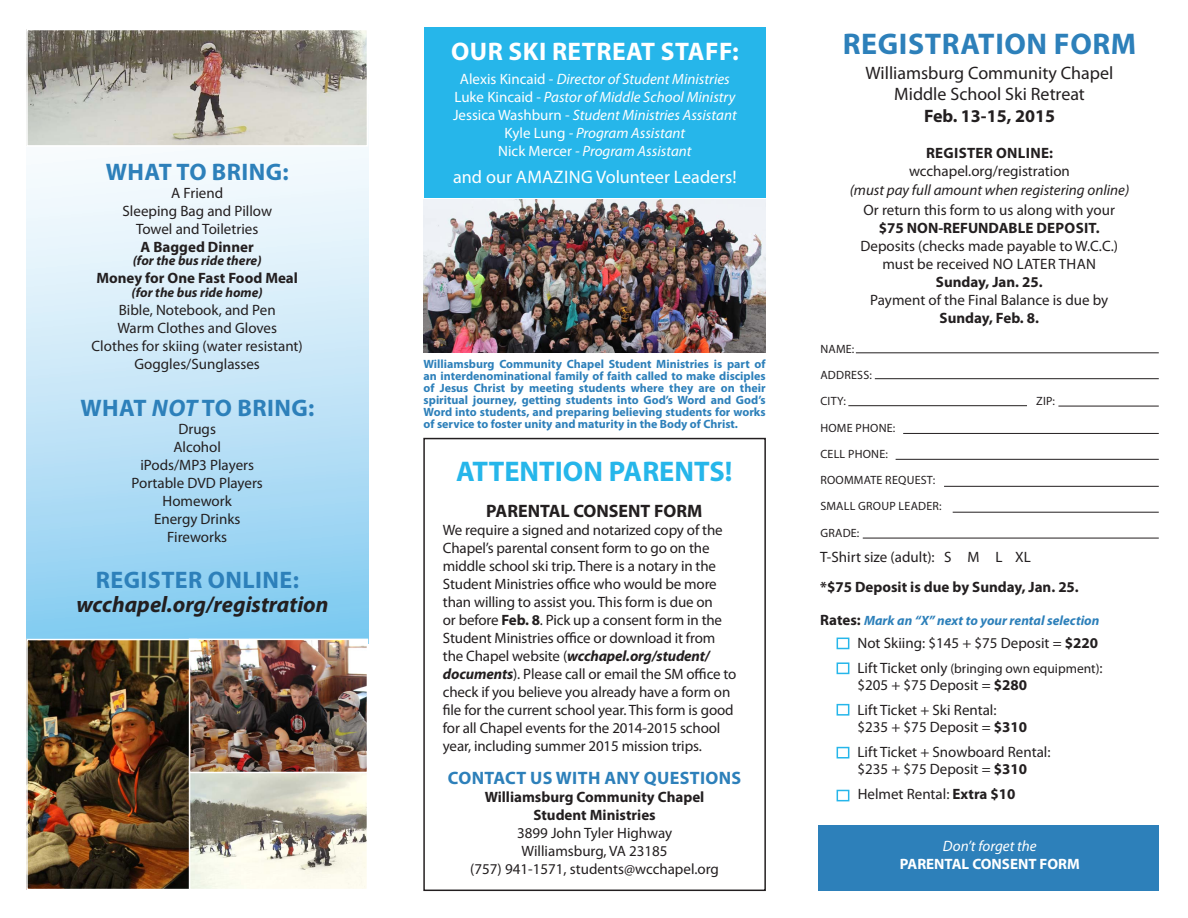
<style>
.page{position:relative;width:1188px;height:918px;background:#fff}
.page>*{position:absolute;margin:0;border:0;box-sizing:border-box;transform-origin:0 0}
.t1{font:700 30px "Myriad Pro";letter-spacing:.02em;color:#2d80ba}
.t2{font:700 28.5px "Myriad Pro";color:#26b6ea}
.t3{font:700 25.5px "Myriad Pro";letter-spacing:.02em;color:#fff}
.t4{font:700 24px "Myriad Pro";letter-spacing:.02em;color:#2d80ba}
.t5{font:italic 700 22.5px "Myriad Pro";color:#231f20}
.t6{font:18.15px "Myriad Pro";color:#fff}
.t7{font:18px "Myriad Pro";color:#231f20}
.t8{font:700 18px "Myriad Pro";color:#231f20}
.t9{font:700 18px "Myriad Pro";letter-spacing:.02em;color:#2d80ba}
.t10{font:15px/18px "Myriad Pro";letter-spacing:-.005em;color:#231f20;text-align:center}
.t11{font:italic 15px/18px "Myriad Pro";color:#fff;text-align:center}
.t12{font:700 15px/30px "Myriad Pro";color:#231f20}
.t13{font:italic 15px "Myriad Pro";color:#231f20}
.t14{font:700 15px "Myriad Pro";color:#fff}
.t15{font:700 15px "Myriad Pro";letter-spacing:.02em;color:#231f20}
.t16{font:italic 700 13.5px "Myriad Pro";color:#2d80ba}
.t17{font:italic 700 13.5px "Myriad Pro";color:#231f20}
.t18{font:13.5px "Myriad Pro";color:#231f20}
.t19{font:700 12px/12px "Myriad Pro";color:#2d80ba;text-align:justify}
.t20{font:12px "Myriad Pro";letter-spacing:.02em;color:#231f20}
.s1{font-style:italic}
.s2{font-style:normal}
.s3{font-weight:700}
.s4{font-weight:700;font-style:italic}
.s5{font-weight:400}
.s6{font-style:normal;font-size:15px;color:#231f20}
.s7{font-size:15px}
</style>
<div class="page">
<img style="left:424px;top:200px;width:342px;height:153px">
<div style="left:423px;top:438px;width:343px;height:453px;border:2px solid #231f20"></div>
<div style="left:818px;top:825px;width:341px;height:66px;background:#2d80ba"></div>
<hr style="left:856px;top:353px;width:303px;height:1px;background:#231f20">
<hr style="left:875px;top:378px;width:284px;height:1px;background:#231f20">
<hr style="left:848px;top:405px;width:179px;height:1px;background:#231f20">
<hr style="left:903px;top:433px;width:256px;height:1px;background:#231f20">
<hr style="left:1058px;top:406px;width:101px;height:1px;background:#231f20">
<hr style="left:944px;top:486px;width:215px;height:1px;background:#231f20">
<hr style="left:953px;top:512px;width:206px;height:1px;background:#231f20">
<svg style="left:26px;top:147px;width:342px;height:492px;background:#c1e4f7"></svg>
<div style="left:424px;top:27px;width:342px;height:171px;background:#26b6ea"></div>
<div style="left:837px;top:638px;width:12px;height:11px;border:2px solid #26b6ea"></div>
<div style="left:837px;top:662px;width:12px;height:12px;border:2px solid #26b6ea"></div>
<div style="left:837px;top:704px;width:12px;height:12px;border:2px solid #26b6ea"></div>
<div style="left:837px;top:747px;width:12px;height:12px;border:2px solid #26b6ea"></div>
<hr style="left:863px;top:538px;width:296px;height:1px;background:#231f20">
<hr style="left:896px;top:459px;width:263px;height:1px;background:#231f20">
<img style="left:29px;top:642px;width:160px;height:245px">
<div style="left:26px;top:639px;width:171px;height:251px;border:2px solid #fff"></div>
<img style="left:192px;top:773px;width:173px;height:114px">
<div style="left:189px;top:766px;width:179px;height:124px;border:2px solid #fff"></div>
<img style="left:192px;top:642px;width:173px;height:128px">
<div style="left:189px;top:639px;width:179px;height:134px;border:2px solid #fff"></div>
<img style="left:29px;top:32px;width:336px;height:112px">
<div style="left:26px;top:29px;width:342px;height:118px;border:2px solid #fff"></div>
<div style="left:837px;top:790px;width:12px;height:11px;border:2px solid #26b6ea"></div>
<p class="t4" style="left:106px;top:156px;width:184px">WHAT TO BRING:</p>
<p class="t10" style="left:122px;top:184px;width:151px">A Friend<br>Sleeping Bag and Pillow<br>Towel and Toiletries</p>
<p class="t12" style="left:141px;top:231px;width:115px">A Bagged Dinner</p>
<p class="t17" style="left:133px;top:252px;width:130px">(for the bus ride there)</p>
<p class="t12" style="left:96px;top:263px;width:203px">Money for One Fast Food Meal</p>
<p class="t17" style="left:132px;top:283px;width:133px">(for the bus ride home)</p>
<p class="t10" style="left:92px;top:301px;width:213px">Bible, Notebook, and Pen<br>Warm Clothes and Gloves<br>Clothes for skiing (water resistant)<br>Goggles/Sunglasses</p>
<p class="t4" style="left:80px;top:392px;width:235px">WHAT <span class="s1">NOT</span> TO BRING:</p>
<p class="t10" style="left:173px;top:419px;width:49px">Drugs<br>Alcohol</p>
<p class="t10" style="left:131px;top:455px;width:133px">iPods/MP3 Players<br>Portable DVD Players<br>Homework<br>Energy Drinks</p>
<p class="t10" style="left:167px;top:527px;width:61px">Fireworks</p>
<p class="t4" style="left:96px;top:565px;width:205px">REGISTER ONLINE:</p>
<p class="t5" style="left:76px;top:590px;width:254px">wcchapel.org/registration</p>
<p class="t3" style="left:451px;top:34px;width:289px">OUR SKI RETREAT STAFF:</p>
<p class="t11" style="left:454px;top:69px;width:282px"><span class="s2">Alexis Kincaid -</span> Director of Student Ministries<br><span class="s2">Luke Kincaid -</span> Pastor of Middle School Ministry</p>
<p class="t11" style="left:453px;top:105px;width:285px"><span class="s2">Jessica Washburn -</span> Student Ministries Assistant</p>
<p class="t11" style="left:505px;top:123px;width:182px"><span class="s2">Kyle Lung</span> - Program Assistant</p>
<p class="t11" style="left:498px;top:141px;width:195px"><span class="s2">Nick Mercer</span> - Program Assistant</p>
<p class="t6" style="left:453px;top:165px;width:285px">and our AMAZING Volunteer Leaders!</p>
<p class="t19" style="left:424px;top:358px;width:343px">Williamsburg Community Chapel Student Ministries is part of an interdenominational family of faith called to make disciples of Jesus Christ by meeting students where they are on their spiritual journey, getting students into God’s Word and God’s Word into students, and preparing believing students for works of service to foster unity and maturity in the Body of Christ.</p>
<p class="t2" style="left:456px;top:452px;width:278px">ATTENTION PARENTS!</p>
<p class="t8" style="left:486px;top:499px;width:218px">PARENTAL CONSENT FORM</p>
<p class="t10" style="left:443px;top:520px;width:295px;text-align:left">We require a signed and notarized copy of the Chapel’s parental consent form to go on the middle school ski trip. There is a notary in the Student Ministries office who would be more than willing to assist you. This form is due on<br>or before <span class="s3">Feb. 8</span>. Pick up a consent form in the Student Ministries office or download it from the Chapel website (<span class="s4">wcchapel.org/student/ documents</span>). Please call or email the SM office to check if you believe you already have a form on file for the current school year. This form is good for all Chapel events for the 2014-2015 school year, including summer 2015 mission trips.</p>
<p class="t9" style="left:448px;top:766px;width:295px">CONTACT US WITH ANY QUESTIONS</p>
<p class="t12" style="left:485px;top:788px;width:221px;line-height:18px;text-align:center">Williamsburg Community Chapel<br>Student Ministries</p>
<p class="t10" style="left:517px;top:824px;width:157px">3899 John Tyler Highway</p>
<p class="t10" style="left:470px;top:842px;width:250px">Williamsburg, VA 23185<br>(757) 941-1571, students@wcchapel.org</p>
<p class="t1" style="left:843px;top:24px;width:295px">REGISTRATION FORM</p>
<p class="t7" style="left:866px;top:61px;width:249px">Williamsburg Community Chapel</p>
<p class="t7" style="left:894px;top:83px;width:192px">Middle School Ski Retreat</p>
<p class="t8" style="left:924px;top:104px;width:133px">Feb. 13-15, 2015</p>
<p class="t15" style="left:926px;top:143px;width:129px">REGISTER ONLINE:</p>
<p class="t10" style="left:909px;top:161px;width:162px">wcchapel.org/registration</p>
<p class="t13" style="left:850px;top:181px;width:281px">(must pay full amount when registering online)</p>
<p class="t10" style="left:864px;top:201px;width:253px">Or return this form to us along with your</p>
<p class="t12" style="left:879px;top:212px;width:222px">$75 NON-REFUNDABLE DEPOSIT.</p>
<p class="t10" style="left:860px;top:237px;width:259px">Deposits (checks made payable to W.C.C.)</p>
<p class="t10" style="left:882px;top:255px;width:215px">must be received NO LATER THAN</p>
<p class="t12" style="left:936px;top:266px;width:108px">Sunday, Jan. 25.</p>
<p class="t10" style="left:870px;top:291px;width:240px">Payment of the Final Balance is due by</p>
<p class="t12" style="left:940px;top:302px;width:101px">Sunday, Feb. 8.</p>
<p class="t20" style="left:820px;top:342px;width:36px">NAME:</p>
<p class="t20" style="left:820px;top:368px;width:53px">ADDRESS:</p>
<p class="t20" style="left:820px;top:394px;width:27px">CITY:</p>
<p class="t20" style="left:1036px;top:394px;width:20px">ZIP:</p>
<p class="t20" style="left:820px;top:420px;width:76px">HOME PHONE:</p>
<p class="t20" style="left:820px;top:447px;width:69px">CELL PHONE:</p>
<p class="t20" style="left:820px;top:473px;width:116px">ROOMMATE REQUEST:</p>
<p class="t20" style="left:820px;top:499px;width:123px">SMALL GROUP LEADER:</p>
<p class="t20" style="left:820px;top:525px;width:41px">GRADE:</p>
<p class="t12" style="left:820px;top:542px;width:260px"><span class="s5">T-Shirt size (adult): S M L XL<br></span>*$75 Deposit is due by Sunday, Jan. 25.</p>
<p class="t16" style="left:820px;top:612px;width:281px"><span class="s6">Rates:</span> Mark an “X” next to your rental selection</p>
<p class="t10" style="left:858px;top:633px;width:242px">Not Skiing: $145 + $75 Deposit = <span class="s3">$220</span></p>
<p class="t18" style="left:858px;top:660px;width:247px"><span class="s7">Lift Ticket only</span> (bringing own equipment)<span class="s7">:</span></p>
<p class="t10" style="left:858px;top:675px;width:171px">$205 + $75 Deposit = <span class="s3">$280</span></p>
<p class="t10" style="left:858px;top:701px;width:141px">Lift Ticket + Ski Rental:</p>
<p class="t10" style="left:858px;top:717px;width:171px">$235 + $75 Deposit = <span class="s3">$310</span></p>
<p class="t10" style="left:858px;top:743px;width:195px">Lift Ticket + Snowboard Rental:</p>
<p class="t10" style="left:858px;top:759px;width:171px">$235 + $75 Deposit = <span class="s3">$310</span></p>
<p class="t10" style="left:858px;top:785px;width:159px">Helmet Rental: <span class="s3">Extra $10</span></p>
<p class="t11" style="left:943px;top:837px;width:95px">Don’t forget the</p>
<p class="t14" style="left:900px;top:855px;width:182px">PARENTAL CONSENT FORM</p>
</div>
